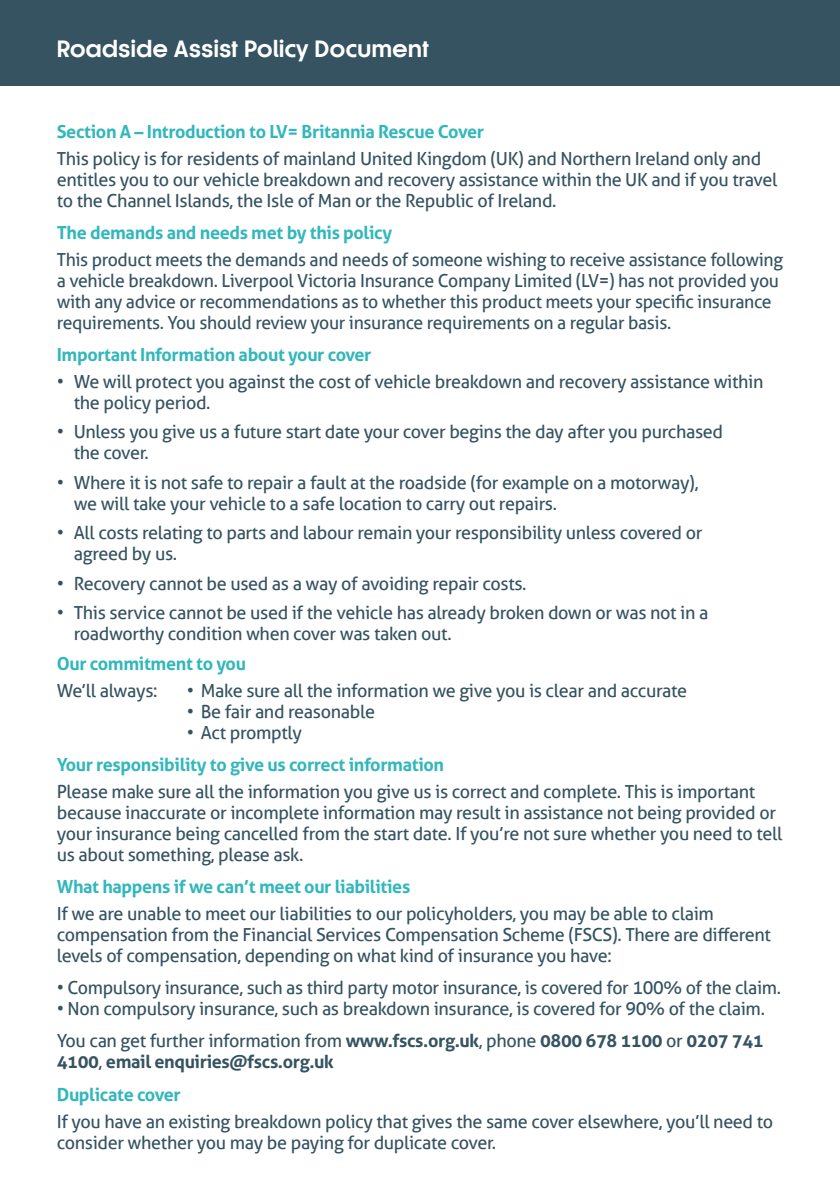
<style>
.page{position:relative;width:840px;height:1191px;background:#fff}
.page>*{position:absolute;margin:0;border:0;box-sizing:border-box;transform-origin:0 0}
.t1{font:700 22px "Korto";letter-spacing:-.005em;color:#fff}
.t2{font:18px/21px "Aller";letter-spacing:-.02em;color:#355360}
.t3{font:700 18px "Aller";letter-spacing:-.02em;color:#31b7bc}
.t4{font:700 18px/32.4px "Aller";letter-spacing:-.02em;color:#355360}
.s1{font-weight:700}
.s2{font-weight:400}
.s3{color:#31b7bc}
</style>
<div class="page">
<div style="left:0;top:0;width:839px;height:85px;background:#355360"></div>
<p class="t1" style="left:57px;top:36px;width:374px">Roadside Assist Policy Document</p>
<p class="t3" style="left:57px;top:120px;width:428px">Section A – Introduction to LV= Britannia Rescue Cover</p>
<p class="t2" style="left:57px;top:148px;width:721px">This policy is for residents of mainland United Kingdom (UK) and Northern Ireland only and entitles you to our vehicle breakdown and recovery assistance within the UK and if you travel to the Channel Islands, the Isle of Man or the Republic of Ireland.</p>
<p class="t3" style="left:57px;top:222px;width:337px">The demands and needs met by this policy</p>
<p class="t2" style="left:57px;top:249px;width:727px">This product meets the demands and needs of someone wishing to receive assistance following a vehicle breakdown. Liverpool Victoria Insurance Company Limited (LV=) has not provided you with any advice or recommendations as to whether this product meets your specific insurance requirements. You should review your insurance requirements on a regular basis.</p>
<p class="t3" style="left:57px;top:344px;width:316px">Important Information about your cover</p>
<p class="t2" style="left:74px;top:371px;width:690px;text-indent:-17px">• We will protect you against the cost of vehicle breakdown and recovery assistance within the policy period.</p>
<p class="t2" style="left:74px;top:421px;width:650px;text-indent:-17px">• Unless you give us a future start date your cover begins the day after you purchased the cover.</p>
<p class="t2" style="left:74px;top:472px;width:626px;text-indent:-17px">• Where it is not safe to repair a fault at the roadside (for example on a motorway), we will take your vehicle to a safe location to carry out repairs.</p>
<p class="t2" style="left:74px;top:522px;width:629px;text-indent:-17px">• All costs relating to parts and labour remain your responsibility unless covered or agreed by us.</p>
<p class="t2" style="left:57px;top:573px;width:471px">• Recovery cannot be used as a way of avoiding repair costs.</p>
<p class="t2" style="left:74px;top:602px;width:635px;text-indent:-17px">• This service cannot be used if the vehicle has already broken down or was not in a roadworthy condition when cover was taken out.</p>
<p class="t3" style="left:57px;top:652px;width:191px">Our commitment to you</p>
<p class="t2" style="left:57px;top:679px;width:102px">We’ll always:</p>
<p class="t2" style="left:187px;top:679px;width:501px">• Make sure all the information we give you is clear and accurate</p>
<p class="t2" style="left:187px;top:700px;width:189px">• Be fair and reasonable</p>
<p class="t2" style="left:187px;top:721px;width:117px">• Act promptly</p>
<p class="t3" style="left:57px;top:753px;width:388px">Your responsibility to give us correct information</p>
<p class="t2" style="left:57px;top:781px;width:726px">Please make sure all the information you give us is correct and complete. This is important because inaccurate or incomplete information may result in assistance not being provided or your insurance being cancelled from the start date. If you’re not sure whether you need to tell us about something, please ask.</p>
<p class="t3" style="left:57px;top:875px;width:355px">What happens if we can’t meet our liabilities</p>
<p class="t2" style="left:57px;top:903px;width:715px">If we are unable to meet our liabilities to our policyholders, you may be able to claim compensation from the Financial Services Compensation Scheme (FSCS). There are different levels of compensation, depending on what kind of insurance you have:</p>
<p class="t2" style="left:57px;top:977px;width:725px">• Compulsory insurance, such as third party motor insurance, is covered for 100% of the claim.</p>
<p class="t2" style="left:57px;top:992px;width:709px;line-height:32.4px">• Non compulsory insurance, such as breakdown insurance, is covered for 90% of the claim.<br>You can get further information from <span class="s1">www.fscs.org.uk</span>, phone <span class="s1">0800 678 1100</span> or <span class="s1">0207 741</span></p>
<p class="t4" style="left:57px;top:1045px;width:278px">4100<span class="s2">,</span> email enquiries@fscs.org.uk<br><span class="s3">Duplicate cover</span></p>
<p class="t2" style="left:57px;top:1110px;width:717px">If you have an existing breakdown policy that gives the same cover elsewhere, you’ll need to consider whether you may be paying for duplicate cover.</p>
</div>
